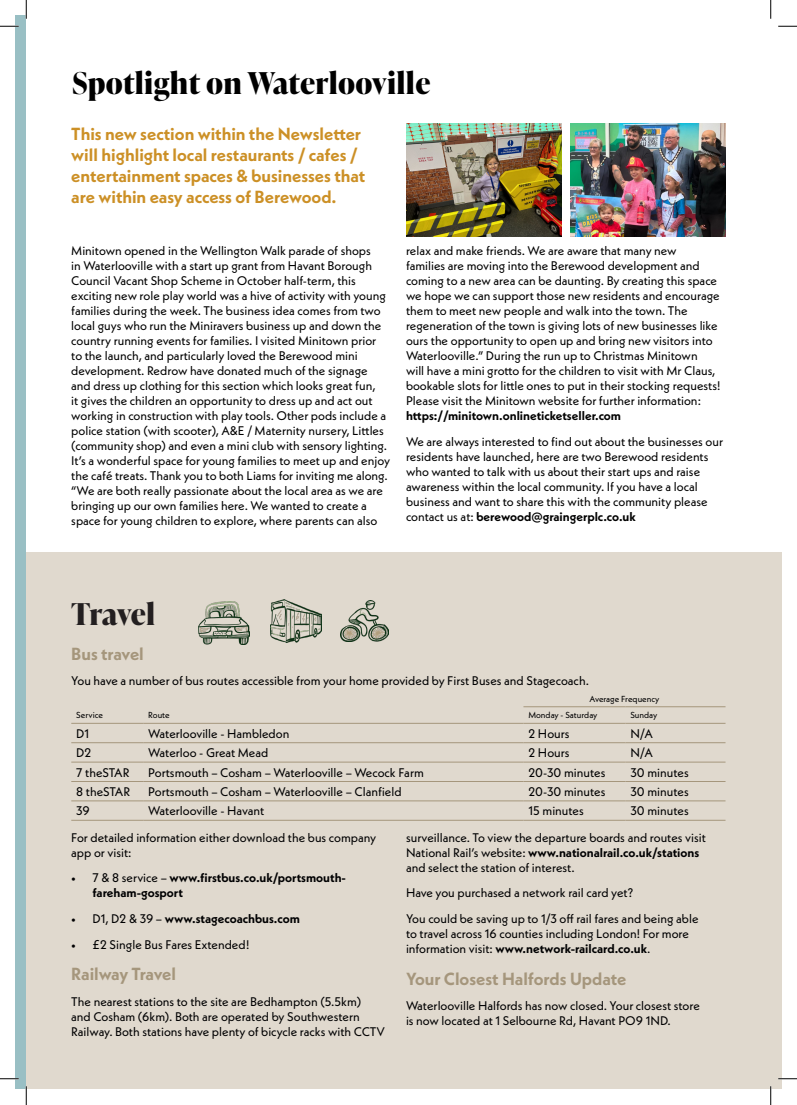
<style>
.page{position:relative;width:797px;height:1105px;background:#fff}
.page>*{position:absolute;margin:0;border:0;box-sizing:border-box;transform-origin:0 0}
.t1{font:700 30px "Ivy Presto Display";letter-spacing:.01em;color:#000}
.t2{font:700 30px "Ivy Presto Display";letter-spacing:-.025em;color:#231f20}
.Berewood___Sub_heading___Yellow{font:700 17.5px/21px "Neue Kabel";color:#cc9026}
.Berewood___Text{font:700 17.5px "Neue Kabel";color:#a5967c}
.Berewood___Sub_Heading___Blue{font:700 17.5px "Neue Kabel";letter-spacing:-.015em;color:#a5967c}
.Berewood___Text-2{font:12.5px/15px "Neue Kabel";color:#000001}
.t3{font:700 12.5px/15px "Neue Kabel";color:#000001}
.Berewood___Text-3{font:8.75px "Neue Kabel";color:#000001}
.s1{font-weight:700}
.s2{font-weight:400}
</style>
<div class="page">
<div style="left:16px;top:16px;width:10px;height:1073px;background:#99bfc4"></div>
<img style="left:406px;top:124px;width:155px;height:112px">
<div style="left:26px;top:552px;width:755px;height:537px;background:#e0d9ce"></div>
<hr style="left:523px;top:706px;width:102px;height:1px;background:#a5967c">
<hr style="left:625px;top:706px;width:100px;height:1px;background:#a5967c">
<hr style="left:71px;top:723px;width:72px;height:1px;background:#a5967c">
<hr style="left:143px;top:723px;width:380px;height:1px;background:#a5967c">
<hr style="left:523px;top:723px;width:102px;height:1px;background:#a5967c">
<hr style="left:625px;top:723px;width:100px;height:1px;background:#a5967c">
<hr style="left:71px;top:742px;width:72px;height:1px;background:#a5967c">
<hr style="left:143px;top:742px;width:380px;height:1px;background:#a5967c">
<hr style="left:523px;top:742px;width:102px;height:1px;background:#a5967c">
<hr style="left:625px;top:742px;width:100px;height:1px;background:#a5967c">
<hr style="left:71px;top:762px;width:72px;height:1px;background:#a5967c">
<hr style="left:143px;top:762px;width:380px;height:1px;background:#a5967c">
<hr style="left:523px;top:762px;width:102px;height:1px;background:#a5967c">
<hr style="left:625px;top:762px;width:100px;height:1px;background:#a5967c">
<hr style="left:71px;top:781px;width:72px;height:1px;background:#a5967c">
<hr style="left:143px;top:781px;width:380px;height:1px;background:#a5967c">
<hr style="left:523px;top:781px;width:102px;height:1px;background:#a5967c">
<hr style="left:625px;top:781px;width:100px;height:1px;background:#a5967c">
<hr style="left:71px;top:800px;width:72px;height:1px;background:#a5967c">
<hr style="left:143px;top:800px;width:380px;height:1px;background:#a5967c">
<hr style="left:523px;top:800px;width:102px;height:1px;background:#a5967c">
<hr style="left:625px;top:800px;width:100px;height:1px;background:#a5967c">
<hr style="left:71px;top:820px;width:72px;height:1px;background:#a5967c">
<hr style="left:143px;top:820px;width:380px;height:1px;background:#a5967c">
<hr style="left:523px;top:820px;width:102px;height:1px;background:#a5967c">
<hr style="left:625px;top:820px;width:100px;height:1px;background:#a5967c">
<img style="left:198px;top:601px;width:51px;height:44px">
<img style="left:270px;top:599px;width:51px;height:44px">
<img style="left:341px;top:601px;width:47px;height:41px">
<img style="left:570px;top:123px;width:155px;height:113px">
<svg style="left:0;top:25px;width:19px;height:2px"></svg>
<svg style="left:778px;top:25px;width:19px;height:2px"></svg>
<svg style="left:0;top:1078px;width:19px;height:1px"></svg>
<svg style="left:778px;top:1078px;width:19px;height:1px"></svg>
<svg style="left:25px;top:0;width:2px;height:19px"></svg>
<svg style="left:25px;top:1086px;width:2px;height:19px"></svg>
<svg style="left:770px;top:0;width:1px;height:19px"></svg>
<svg style="left:770px;top:1086px;width:1px;height:19px"></svg>
<p class="t1" style="left:72px;top:61px;width:360px">Spotlight on Waterlooville</p>
<p class="Berewood___Sub_heading___Yellow" style="left:71px;top:124px;width:295px">This new section within the Newsletter will highlight local restaurants / cafes / entertainment spaces &amp; businesses that are within easy access of Berewood.</p>
<p class="Berewood___Text-2" style="left:71px;top:243px;width:320px">Minitown opened in the Wellington Walk parade of shops<br>in Waterlooville with a start up grant from Havant Borough Council Vacant Shop Scheme in October half-term, this exciting new role play world was a hive of activity with young families during the week. The business idea comes from two local guys who run the Miniravers business up and down the country running events for families. I visited Minitown prior to the launch, and particularly loved the Berewood mini development. Redrow have donated much of the signage and dress up clothing for this section which looks great fun,<br>it gives the children an opportunity to dress up and act out working in construction with play tools. Other pods include a police station (with scooter), A&amp;E / Maternity nursery, Littles (community shop) and even a mini club with sensory lighting.<br>It’s a wonderful space for young families to meet up and enjoy the café treats. Thank you to both Liams for inviting me along. “We are both really passionate about the local area as we are bringing up our own families here. We wanted to create a space for young children to explore, where parents can also</p>
<p class="Berewood___Text-2" style="left:406px;top:243px;width:316px">relax and make friends. We are aware that many new<br>families are moving into the Berewood development and coming to a new area can be daunting. By creating this space we hope we can support those new residents and encourage them to meet new people and walk into the town. The regeneration of the town is giving lots of new businesses like ours the opportunity to open up and bring new visitors into Waterlooville.” During the run up to Christmas Minitown<br>will have a mini grotto for the children to visit with Mr Claus, bookable slots for little ones to put in their stocking requests!<br>Please visit the Minitown website for further information: <span class="s1">https://minitown.onlineticketseller.com</span></p>
<p class="Berewood___Text-2" style="left:406px;top:434px;width:318px">We are always interested to find out about the businesses our residents have launched, here are two Berewood residents who wanted to talk with us about their start ups and raise awareness within the local community. If you have a local business and want to share this with the community please contact us at: <span class="s1">berewood@graingerplc.co.uk</span></p>
<p class="t2" style="left:71px;top:592px;width:86px">Travel</p>
<p class="Berewood___Sub_Heading___Blue" style="left:71px;top:642px;width:74px">Bus travel</p>
<p class="Berewood___Text-2" style="left:71px;top:673px;width:519px">You have a number of bus routes accessible from your home provided by First Buses and Stagecoach.</p>
<p class="Berewood___Text-3" style="left:589px;top:693px;width:71px">Average Frequency</p>
<p class="Berewood___Text-3" style="left:76px;top:710px;width:28px">Service</p>
<p class="Berewood___Text-3" style="left:148px;top:710px;width:23px">Route</p>
<p class="Berewood___Text-3" style="left:528px;top:710px;width:70px">Monday - Saturday</p>
<p class="Berewood___Text-3" style="left:630px;top:710px;width:29px">Sunday</p>
<p class="Berewood___Text-2" style="left:76px;top:726px;width:15px">D1</p>
<p class="Berewood___Text-2" style="left:148px;top:726px;width:143px">Waterlooville - Hambledon</p>
<p class="Berewood___Text-2" style="left:528px;top:726px;width:43px">2 Hours</p>
<p class="Berewood___Text-2" style="left:630px;top:726px;width:24px">N/A</p>
<p class="Berewood___Text-2" style="left:76px;top:745px;width:17px">D2</p>
<p class="Berewood___Text-2" style="left:148px;top:745px;width:122px">Waterloo - Great Mead</p>
<p class="Berewood___Text-2" style="left:528px;top:745px;width:43px">2 Hours</p>
<p class="Berewood___Text-2" style="left:630px;top:745px;width:24px">N/A</p>
<p class="Berewood___Text-2" style="left:76px;top:764px;width:55px">7 theSTAR</p>
<p class="Berewood___Text-2" style="left:148px;top:764px;width:277px">Portsmouth – Cosham – Waterlooville – Wecock Farm</p>
<p class="Berewood___Text-2" style="left:528px;top:764px;width:78px">20-30 minutes</p>
<p class="Berewood___Text-2" style="left:630px;top:764px;width:60px">30 minutes</p>
<p class="Berewood___Text-2" style="left:76px;top:784px;width:56px">8 theSTAR</p>
<p class="Berewood___Text-2" style="left:148px;top:784px;width:255px">Portsmouth – Cosham – Waterlooville – Clanfield</p>
<p class="Berewood___Text-2" style="left:528px;top:784px;width:78px">20-30 minutes</p>
<p class="Berewood___Text-2" style="left:630px;top:784px;width:60px">30 minutes</p>
<p class="Berewood___Text-2" style="left:76px;top:803px;width:15px">39</p>
<p class="Berewood___Text-2" style="left:148px;top:803px;width:117px">Waterlooville - Havant</p>
<p class="Berewood___Text-2" style="left:528px;top:803px;width:57px">15 minutes</p>
<p class="Berewood___Text-2" style="left:630px;top:803px;width:60px">30 minutes</p>
<p class="Berewood___Text-2" style="left:71px;top:830px;width:306px">For detailed information either download the bus company app or visit:</p>
<p class="t3" style="left:93px;top:870px;width:255px;text-indent:-21px"><span class="s2">• 7 &amp; 8 service –</span> www.firstbus.co.uk/portsmouth&shy;fareham-gosport</p>
<p class="t3" style="left:71px;top:911px;width:230px"><span class="s2">• D1, D2 &amp; 39 –</span> www.stagecoachbus.com</p>
<p class="Berewood___Text-2" style="left:71px;top:937px;width:180px">• £2 Single Bus Fares Extended!</p>
<p class="Berewood___Sub_Heading___Blue" style="left:71px;top:963px;width:106px">Railway Travel</p>
<p class="Berewood___Text-2" style="left:71px;top:994px;width:315px">The nearest stations to the site are Bedhampton (5.5km)<br>and Cosham (6km). Both are operated by Southwestern<br>Railway. Both stations have plenty of bicycle racks with CCTV</p>
<p class="Berewood___Text-2" style="left:406px;top:830px;width:301px">surveillance. To view the departure boards and routes visit<br>National Rail’s website: <span class="s1">www.nationalrail.co.uk/stations </span>and select the station of interest.</p>
<p class="Berewood___Text-2" style="left:406px;top:885px;width:229px">Have you purchased a network rail card yet?</p>
<p class="Berewood___Text-2" style="left:406px;top:911px;width:294px">You could be saving up to 1/3 off rail fares and being able to travel across 16 counties including London! For more information visit: <span class="s1">www.network-railcard.co.uk</span>.</p>
<p class="Berewood___Text" style="left:406px;top:967px;width:222px">Your Closest Halfords Update</p>
<p class="Berewood___Text-2" style="left:406px;top:998px;width:295px">Waterlooville Halfords has now closed. Your closest store is now located at 1 Selbourne Rd, Havant PO9 1ND.</p>
</div>
